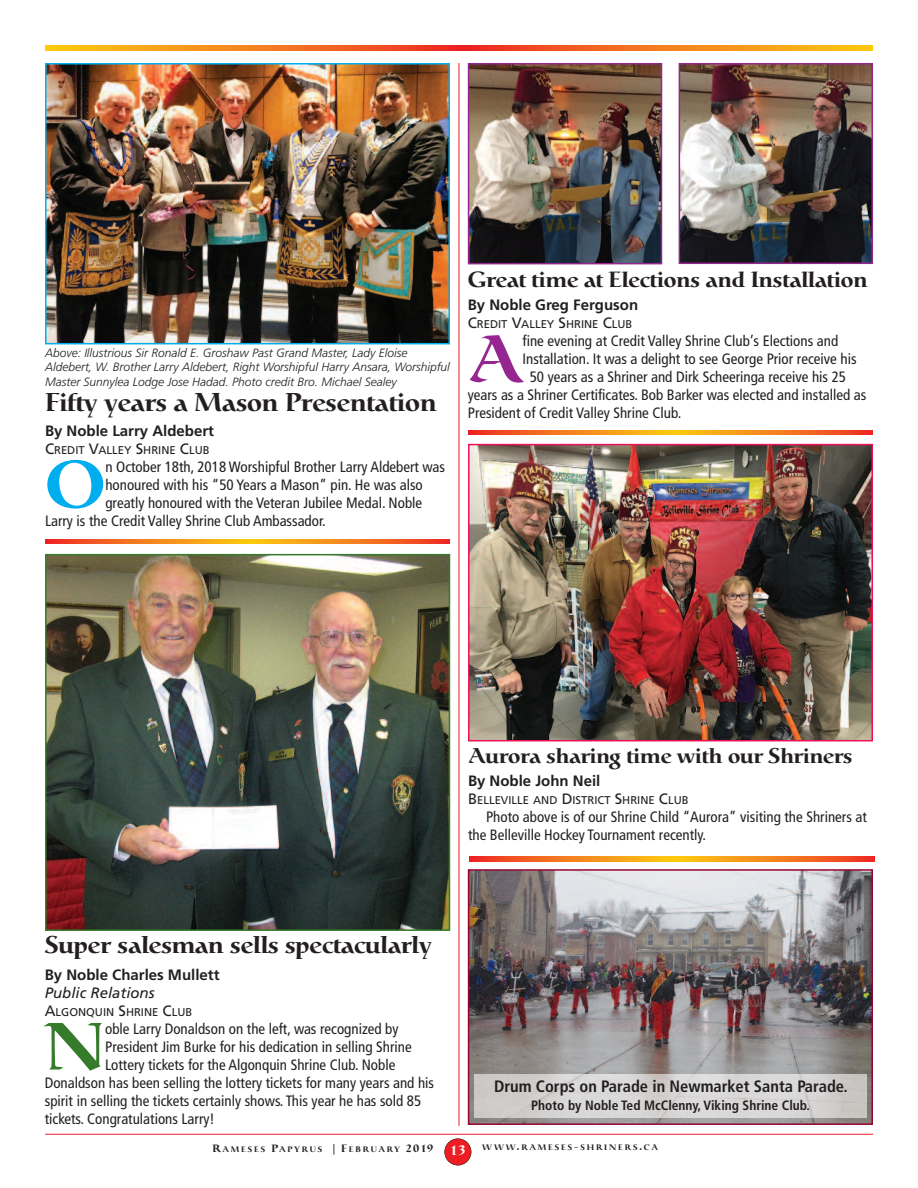
<style>
.page{position:relative;width:918px;height:1188px;background:#fff}
.page>*{position:absolute;margin:0;border:0;box-sizing:border-box;transform-origin:0 0}
.t1{font:500 65.85px "Catull";color:#00aeef}
.t2{font:500 65.85px "Catull";color:#95268f}
.t3{font:500 65.85px "Catull";color:#357b2b}
.t4{font:500 25.5px "Catull";color:#231f20}
.t5{font:500 24px "Catull";color:#231f20}
.t6{font:500 21.75px "Catull";color:#231f20}
.t7{font:500 21px "Catull";color:#231f20}
.t8{font:700 condensed 16.5px "Frutiger";color:#231f20}
.t9{font:condensed 15px/18px "Frutiger";color:#231f20}
.t10{font:700 15px "Frutiger";color:#231f20}
.t11{font:italic 15px "Frutiger";color:#231f20}
.t12{font:700 condensed 13.5px "Frutiger";color:#231f20}
.t13{font:italic 300 12px/14.4px "Frutiger";color:#231f20}
.t14{font:11.25px "Frutiger";color:#231f20}
.t15{font:500 7.8px "Catull";letter-spacing:.24em;color:#231f20}
.s1{font-size:15px}
.s2{font-size:10.5px}
.s3{font-size:13.5px;color:#fff}
</style>
<div class="page">
<hr style="left:45px;top:1134px;width:828px;height:1px;background:#ee1d23">
<svg style="left:45px;top:45px;width:828px;height:6px;background:#f57d1d"></svg>
<div style="left:445px;top:1139px;width:26px;height:26px;background:#ee1d23;border-radius:50%"></div>
<div style="left:444px;top:1138px;width:27px;height:27px;border:1px solid #231f20;border-radius:50%"></div>
<img style="left:48px;top:66px;width:399px;height:275px">
<div style="left:45px;top:63px;width:405px;height:281px;border:2px solid #00aeef"></div>
<img style="left:471px;top:66px;width:188px;height:195px">
<div style="left:468px;top:63px;width:194px;height:201px;border:2px solid #95268f"></div>
<img style="left:682px;top:66px;width:188px;height:195px">
<div style="left:679px;top:63px;width:194px;height:201px;border:2px solid #95268f"></div>
<img style="left:471px;top:447px;width:399px;height:291px">
<div style="left:468px;top:444px;width:405px;height:297px;border:2px solid #ee1059"></div>
<img style="left:471px;top:872px;width:399px;height:250px">
<div style="left:468px;top:869px;width:405px;height:256px;border:2px solid #970331"></div>
<img style="left:48px;top:557px;width:399px;height:371px">
<div style="left:45px;top:554px;width:405px;height:377px;border:2px solid #357b2b"></div>
<svg style="left:45px;top:539px;width:405px;height:5px;background:#f57e1d"></svg>
<svg style="left:468px;top:430px;width:405px;height:5px;background:#f57e1d"></svg>
<svg style="left:470px;top:857px;width:405px;height:4px;background:#f57e1d"></svg>
<img style="left:475px;top:1075px;width:391px;height:42px">
<hr style="left:459px;top:63px;width:1px;height:1063px;background:#ee1d23">
<p class="t13" style="left:45px;top:346px;width:406px">Above: Illustrious Sir Ronald E. Groshaw Past Grand Master, Lady Eloise<br>Aldebert, W. Brother Larry Aldebert, Right Worshipful Harry Ansara, Worshipful<br>Master Sunnylea Lodge Jose Hadad. Photo credit Bro. Michael Sealey</p>
<h2 class="t4" style="left:45px;top:392px;width:393px">Fifty years a Mason Presentation</h2>
<p class="t10" style="left:45px;top:424px;width:170px">By Noble Larry Aldebert</p>
<p class="t14" style="left:45px;top:445px;width:166px"><span class="s1">C</span>REDIT <span class="s1">V</span>ALLEY <span class="s1">S</span>HRINE <span class="s1">C</span>LUB</p>
<h1 class="t1" style="left:45px;top:459px;width:62px">O</h1>
<p class="t9" style="left:105px;top:459px;width:341px">n October 18th, 2018 Worshipful Brother Larry Aldebert was</p>
<p class="t9" style="left:105px;top:477px;width:319px">honoured with his “50 Years a Mason” pin. He was also</p>
<p class="t9" style="left:105px;top:495px;width:318px">greatly honoured with the Veteran Jubilee Medal. Noble</p>
<p class="t9" style="left:45px;top:513px;width:282px">Larry is the Credit Valley Shrine Club Ambassador.</p>
<h3 class="t6" style="left:468px;top:271px;width:401px">Great time at Elections and Installation</h3>
<p class="t10" style="left:468px;top:299px;width:172px">By Noble Greg Ferguson</p>
<p class="t14" style="left:468px;top:320px;width:166px"><span class="s1">C</span>REDIT <span class="s1">V</span>ALLEY <span class="s1">S</span>HRINE <span class="s1">C</span>LUB</p>
<h1 class="t2" style="left:468px;top:334px;width:56px">A</h1>
<p class="t9" style="left:523px;top:333px;width:317px">fine evening at Credit Valley Shrine Club’s Elections and</p>
<p class="t9" style="left:523px;top:351px;width:336px">Installation. It was a delight to see George Prior receive his</p>
<p class="t9" style="left:530px;top:369px;width:318px">50 years as a Shriner and Dirk Scheeringa receive his 25</p>
<p class="t9" style="left:468px;top:387px;width:400px">years as a Shriner Certificates. Bob Barker was elected and installed as</p>
<p class="t9" style="left:468px;top:405px;width:215px">President of Credit Valley Shrine Club.</p>
<h3 class="t7" style="left:468px;top:747px;width:386px">Aurora sharing time with our Shriners</h3>
<p class="t10" style="left:468px;top:775px;width:134px">By Noble John Neil</p>
<p class="t14" style="left:468px;top:796px;width:222px"><span class="s1">B</span>ELLEVILLE AND <span class="s1">D</span>ISTRICT <span class="s1">S</span>HRINE <span class="s1">C</span>LUB</p>
<p class="t9" style="left:468px;top:809px;width:400px;text-indent:18px">Photo above is of our Shrine Child “Aurora” visiting the Shriners at the Belleville Hockey Tournament recently.</p>
<h3 class="t5" style="left:45px;top:936px;width:388px">Super salesman sells spectacularly</h3>
<p class="t10" style="left:45px;top:968px;width:176px">By Noble Charles Mullett</p>
<p class="t11" style="left:45px;top:986px;width:111px">Public Relations</p>
<p class="t14" style="left:45px;top:1007px;width:149px"><span class="s1">A</span>LGONQUIN <span class="s1">S</span>HRINE <span class="s1">C</span>LUB</p>
<h1 class="t3" style="left:45px;top:1021px;width:62px">N</h1>
<p class="t9" style="left:105px;top:1021px;width:295px">oble Larry Donaldson on the left, was recognized by</p>
<p class="t9" style="left:105px;top:1039px;width:308px">President Jim Burke for his dedication in selling Shrine</p>
<p class="t9" style="left:105px;top:1057px;width:292px">Lottery tickets for the Algonquin Shrine Club. Noble</p>
<p class="t9" style="left:45px;top:1075px;width:391px">Donaldson has been selling the lottery tickets for many years and his</p>
<p class="t9" style="left:45px;top:1093px;width:378px">spirit in selling the tickets certainly shows. This year he has sold 85</p>
<p class="t9" style="left:45px;top:1111px;width:172px">tickets. Congratulations Larry!</p>
<p class="t8" style="left:494px;top:1080px;width:355px">Drum Corps on Parade in Newmarket Santa Parade.</p>
<p class="t12" style="left:531px;top:1100px;width:280px">Photo by Noble Ted McClenny, Viking Shrine Club.</p>
<p class="t15" style="left:212px;top:1145px;width:447px"><span class="s2">R</span>AMESES <span class="s2">P</span>APYRUS <span class="s2">| F</span>EBRUARY <span class="s2">2019</span> <span class="s3">13</span> WWW<span class="s2">.</span>RAMESES<span class="s2">-</span>SHRINERS<span class="s2">.</span>CA</p>
</div>
